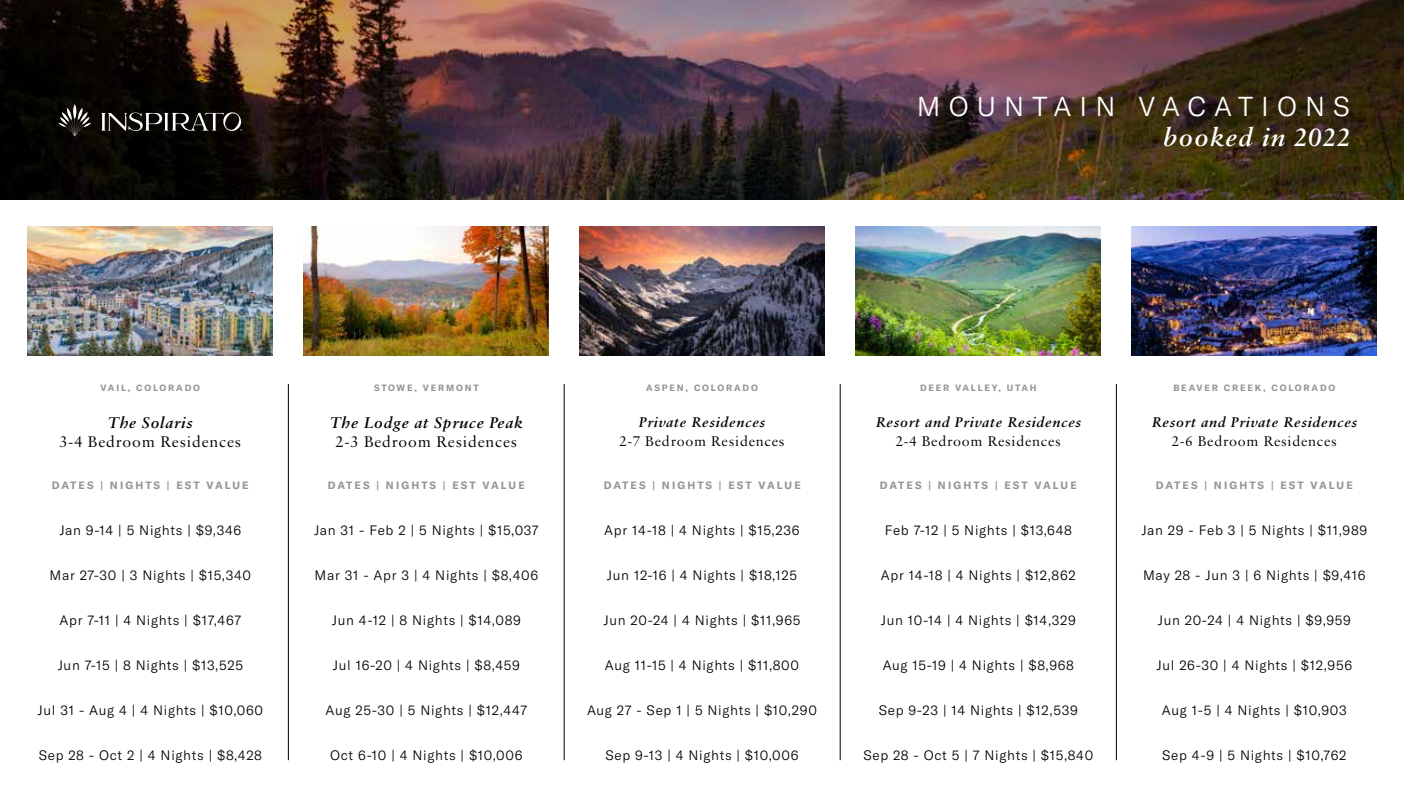
<style>
.page{position:relative;width:1404px;height:810px;background:#fff}
.page>*{position:absolute;margin:0;border:0;box-sizing:border-box;transform-origin:0 0}
.t1{font:300 27px "GT America";letter-spacing:.3em;color:#fff}
.t2{font:italic 600 27px "Sabon MT Pro";letter-spacing:.05em;color:#fff}
.t3{font:16.5px "Sabon MT Pro";letter-spacing:.05em;color:#000}
.t4{font:italic 600 16.5px "Sabon MT Pro";letter-spacing:.05em;color:#000}
.t5{font:italic 600 15px "Sabon MT Pro";letter-spacing:.05em;color:#000}
.t6{font:15px "Sabon MT Pro";letter-spacing:.05em;color:#000}
.t7{font:300 13.5px "GT America";letter-spacing:.05em;color:#000}
.t8{font:700 10.5px "GT America";letter-spacing:.2em;color:#939598}
.t9{font:700 9px "GT America";letter-spacing:.2em;color:#939598}
</style>
<div class="page">
<img style="left:28px;top:227px;width:245px;height:129px">
<img style="left:304px;top:227px;width:245px;height:129px">
<img style="left:580px;top:227px;width:245px;height:129px">
<img style="left:856px;top:227px;width:245px;height:129px">
<img style="left:1132px;top:227px;width:245px;height:129px">
<img style="left:0;top:0;width:1404px;height:200px">
<svg style="left:59px;top:104px;width:32px;height:32px"></svg>
<svg style="left:101px;top:111px;width:142px;height:21px;background:#3e3d3a"></svg>
<hr style="left:288px;top:384px;width:1px;height:376px;background:#000">
<hr style="left:564px;top:384px;width:1px;height:376px;background:#000">
<hr style="left:840px;top:384px;width:1px;height:376px;background:#000">
<hr style="left:1116px;top:384px;width:1px;height:376px;background:#000">
<h1 class="t1" style="left:917px;top:91px;width:435px">MOUNTAIN VACATIONS</h1>
<h1 class="t2" style="left:1163px;top:121px;width:188px">booked in 2022</h1>
<p class="t9" style="left:101px;top:382px;width:101px">VAIL, COLORADO</p>
<p class="t9" style="left:374px;top:382px;width:106px">STOWE, VERMONT</p>
<p class="t9" style="left:646px;top:382px;width:113px">ASPEN, COLORADO</p>
<p class="t9" style="left:920px;top:382px;width:118px">DEER VALLEY, UTAH</p>
<p class="t9" style="left:1173px;top:382px;width:164px">BEAVER CREEK, COLORADO</p>
<p class="t4" style="left:108px;top:413px;width:86px">The Solaris</p>
<p class="t3" style="left:60px;top:432px;width:183px">3-4 Bedroom Residences</p>
<p class="t4" style="left:330px;top:413px;width:195px">The Lodge at Spruce Peak</p>
<p class="t3" style="left:336px;top:432px;width:183px">2-3 Bedroom Residences</p>
<p class="t5" style="left:639px;top:413px;width:128px">Private Residences</p>
<p class="t6" style="left:619px;top:432px;width:167px">2-7 Bedroom Residences</p>
<p class="t5" style="left:876px;top:413px;width:207px">Resort and Private Residences</p>
<p class="t6" style="left:896px;top:432px;width:167px">2-4 Bedroom Residences</p>
<p class="t5" style="left:1152px;top:413px;width:207px">Resort and Private Residences</p>
<p class="t6" style="left:1172px;top:432px;width:167px">2-6 Bedroom Residences</p>
<p class="t8" style="left:52px;top:479px;width:198px">DATES | NIGHTS | EST VALUE</p>
<p class="t8" style="left:328px;top:479px;width:198px">DATES | NIGHTS | EST VALUE</p>
<p class="t8" style="left:604px;top:479px;width:198px">DATES | NIGHTS | EST VALUE</p>
<p class="t8" style="left:880px;top:479px;width:198px">DATES | NIGHTS | EST VALUE</p>
<p class="t8" style="left:1156px;top:479px;width:198px">DATES | NIGHTS | EST VALUE</p>
<p class="t7" style="left:59px;top:523px;width:183px">Jan 9-14 | 5 Nights | $9,346</p>
<p class="t7" style="left:50px;top:568px;width:203px">Mar 27-30 | 3 Nights | $15,340</p>
<p class="t7" style="left:60px;top:613px;width:183px">Apr 7-11 | 4 Nights | $17,467</p>
<p class="t7" style="left:58px;top:658px;width:187px">Jun 7-15 | 8 Nights | $13,525</p>
<p class="t7" style="left:38px;top:703px;width:227px">Jul 31 - Aug 4 | 4 Nights | $10,060</p>
<p class="t7" style="left:39px;top:748px;width:225px">Sep 28 - Oct 2 | 4 Nights | $8,428</p>
<p class="t7" style="left:314px;top:523px;width:226px">Jan 31 - Feb 2 | 5 Nights | $15,037</p>
<p class="t7" style="left:315px;top:568px;width:225px">Mar 31 - Apr 3 | 4 Nights | $8,406</p>
<p class="t7" style="left:332px;top:613px;width:191px">Jun 4-12 | 8 Nights | $14,089</p>
<p class="t7" style="left:333px;top:658px;width:189px">Jul 16-20 | 4 Nights | $8,459</p>
<p class="t7" style="left:326px;top:703px;width:203px">Aug 25-30 | 5 Nights | $12,447</p>
<p class="t7" style="left:330px;top:748px;width:194px">Oct 6-10 | 4 Nights | $10,006</p>
<p class="t7" style="left:604px;top:522px;width:197px">Apr 14-18 | 4 Nights | $15,236</p>
<p class="t7" style="left:607px;top:567px;width:192px">Jun 12-16 | 4 Nights | $18,125</p>
<p class="t7" style="left:604px;top:612px;width:198px">Jun 20-24 | 4 Nights | $11,965</p>
<p class="t7" style="left:605px;top:657px;width:196px">Aug 11-15 | 4 Nights | $11,800</p>
<p class="t7" style="left:587px;top:702px;width:231px">Aug 27 - Sep 1 | 5 Nights | $10,290</p>
<p class="t7" style="left:605px;top:747px;width:195px">Sep 9-13 | 4 Nights | $10,006</p>
<p class="t7" style="left:885px;top:522px;width:189px">Feb 7-12 | 5 Nights | $13,648</p>
<p class="t7" style="left:881px;top:567px;width:196px">Apr 14-18 | 4 Nights | $12,862</p>
<p class="t7" style="left:881px;top:612px;width:197px">Jun 10-14 | 4 Nights | $14,329</p>
<p class="t7" style="left:883px;top:657px;width:193px">Aug 15-19 | 4 Nights | $8,968</p>
<p class="t7" style="left:879px;top:702px;width:200px">Sep 9-23 | 14 Nights | $12,539</p>
<p class="t7" style="left:863px;top:747px;width:231px">Sep 28 - Oct 5 | 7 Nights | $15,840</p>
<p class="t7" style="left:1141px;top:522px;width:227px">Jan 29 - Feb 3 | 5 Nights | $11,989</p>
<p class="t7" style="left:1143px;top:567px;width:224px">May 28 - Jun 3 | 6 Nights | $9,416</p>
<p class="t7" style="left:1158px;top:612px;width:195px">Jun 20-24 | 4 Nights | $9,959</p>
<p class="t7" style="left:1157px;top:657px;width:197px">Jul 26-30 | 4 Nights | $12,956</p>
<p class="t7" style="left:1162px;top:702px;width:186px">Aug 1-5 | 4 Nights | $10,903</p>
<p class="t7" style="left:1162px;top:747px;width:186px">Sep 4-9 | 5 Nights | $10,762</p>
</div>
